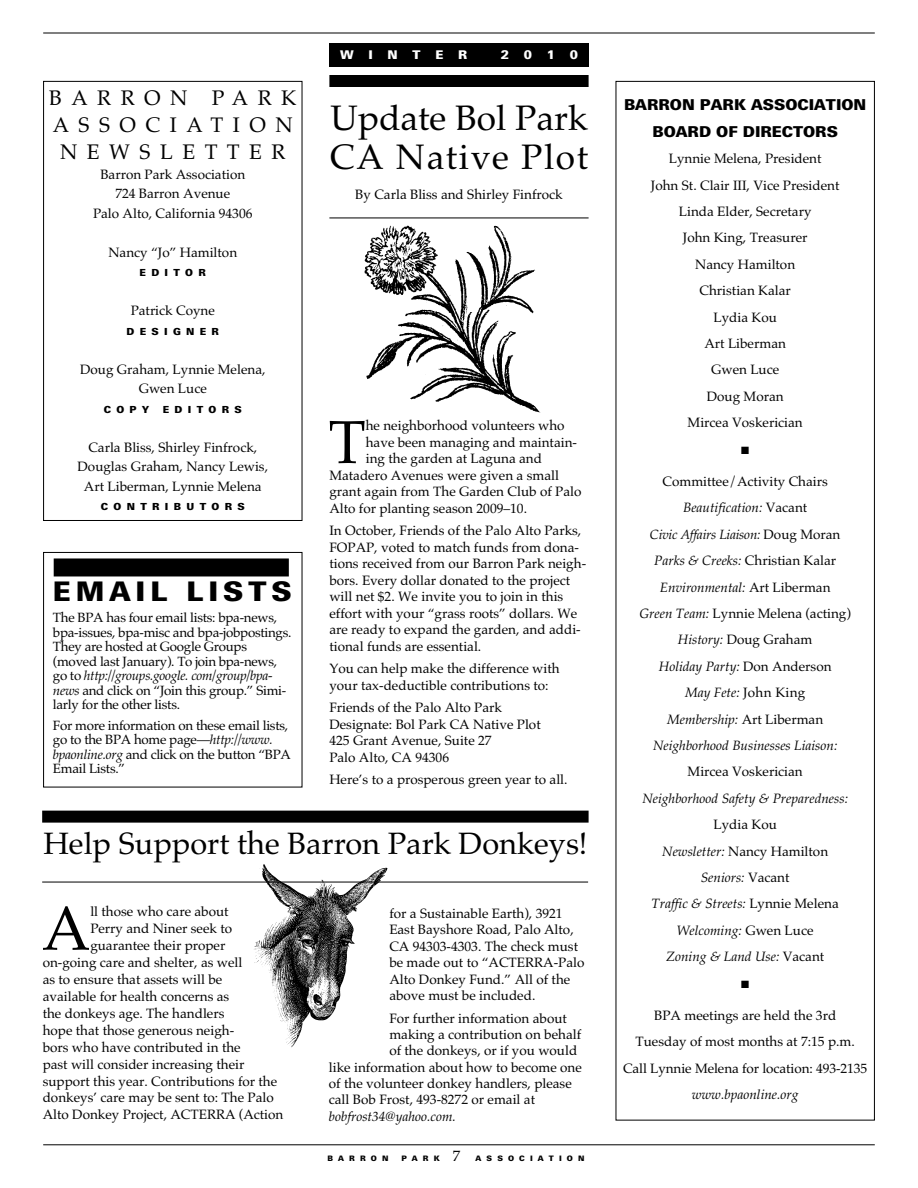
<style>
.page{position:relative;width:918px;height:1188px;background:#fff}
.page>*{position:absolute;margin:0;border:0;box-sizing:border-box;transform-origin:0 0}
.t1{font:62.4px "Palatino";color:#000}
.t2{font:61.05px "Palatino";color:#000}
.t3{font:35.25px/39px "Palatino";color:#000}
.t4{font:30.75px "Palatino";color:#000}
.t5{font:900 27px "Linotype Univers Basic";letter-spacing:.185em;color:#000}
.t6{font:21px/27px "Palatino";letter-spacing:.45em;color:#000;text-align:center}
.t7{font:900 15px/26.4px "Linotype Univers Basic";color:#000;text-align:center}
.t8{font:13.5px/16.5px "Palatino";color:#000;text-align:center}
.t9{font:italic 13.5px/26.4px "Palatino";color:#000;text-align:center}
.t10{font:13.35px/14.5px "Palatino";letter-spacing:-.02em;color:#000}
.t11{font:italic 13.35px "Palatino";letter-spacing:-.015em;color:#000}
.t12{font:900 12px "Linotype Univers Basic";letter-spacing:1.23em;color:#fff}
.t13{font:10.5px "Zapf Dingbats";color:#000}
.t14{font:900 9.75px "Linotype Univers Basic";letter-spacing:.545em;color:#000}
.t15{font:900 7.5px "Linotype Univers Basic";letter-spacing:.685em;color:#000}
.s1{font-style:italic}
.s2{font-family:"Palatino";font-weight:400;font-size:15px}
.s3{font-style:normal;font-size:13.5px}
.s4{font-style:normal}
</style>
<div class="page">
<hr style="left:43px;top:33px;width:832px;height:1px;background:#000">
<hr style="left:43px;top:1145px;width:832px;height:1px;background:#000">
<div style="left:329px;top:43px;width:260px;height:24px;background:#000"></div>
<div style="left:329px;top:75px;width:260px;height:12px;background:#000"></div>
<hr style="left:42px;top:882px;width:546px;height:1px;background:#000">
<hr style="left:329px;top:218px;width:260px;height:1px;background:#000">
<div style="left:42px;top:811px;width:547px;height:12px;background:#000"></div>
<img style="left:364px;top:225px;width:177px;height:188px">
<div style="left:43px;top:552px;width:259px;height:235px;border:1px solid #000"></div>
<div style="left:54px;top:558px;width:235px;height:18px;background:#000"></div>
<div style="left:43px;top:81px;width:259px;height:440px;border:1px solid #000"></div>
<img style="left:253px;top:864px;width:135px;height:183px">
<h3 class="t6" style="left:49px;top:84px;width:249px">BARRON PARK<br>ASSOCIATION<br>NEWSLETTER</h3>
<p class="t8" style="left:93px;top:164px;width:161px;line-height:19.5px">Barron Park Association<br>724 Barron Avenue<br>Palo Alto, California 94306</p>
<p class="t8" style="left:108px;top:244px;width:130px">Nancy “Jo” Hamilton</p>
<p class="t14" style="left:140px;top:269px;width:68px">EDITOR</p>
<p class="t8" style="left:131px;top:302px;width:86px">Patrick Coyne</p>
<p class="t14" style="left:127px;top:328px;width:94px">DESIGNER</p>
<p class="t8" style="left:80px;top:359px;width:187px;line-height:19.5px">Doug Graham, Lynnie Melena,<br>Gwen Luce</p>
<p class="t14" style="left:104px;top:406px;width:47px">COPY</p>
<p class="t14" style="left:163px;top:406px;width:80px">EDITORS</p>
<p class="t8" style="left:78px;top:437px;width:192px;line-height:19.5px">Carla Bliss, Shirley Finfrock,<br>Douglas Graham, Nancy Lewis,<br>Art Liberman, Lynnie Melena</p>
<p class="t14" style="left:101px;top:503px;width:145px">CONTRIBUTORS</p>
<h3 class="t5" style="left:53px;top:582px;width:240px">EMAIL LISTS</h3>
<p class="t10" style="left:53px;top:610px;width:240px">The BPA has four email lists: bpa-news, bpa-issues, bpa-misc and bpa-jobpostings.<br>They are hosted at Google Groups (moved last January). To join bpa-news, go to <span class="s1">http://groups.google. com/group/bpa&shy;news</span> and click on “Join this group.” Simi&shy;larly for the other lists.</p>
<p class="t10" style="left:53px;top:718px;width:240px">For more information on these email lists, go to the BPA home page—<span class="s1">http://www. bpaonline.org</span> and click on the button “BPA Email Lists.”</p>
<p class="t12" style="left:340px;top:50px;width:129px">WINTER</p>
<p class="t12" style="left:501px;top:50px;width:79px">2010</p>
<h3 class="t3" style="left:330px;top:98px;width:260px">Update Bol Park<br>CA Native Plot</h3>
<p class="t8" style="left:355px;top:186px;width:209px">By Carla Bliss and Shirley Finfrock</p>
<h2 class="t2" style="left:328px;top:406px;width:39px">T</h2>
<p class="t8" style="left:366px;top:417px;width:200px">he neighborhood volunteers who</p>
<p class="t8" style="left:366px;top:434px;width:213px">have been managing and maintain-</p>
<p class="t8" style="left:366px;top:450px;width:178px">ing the garden at Laguna and</p>
<p class="t8" style="left:329px;top:467px;width:231px">Matadero Avenues were given a small</p>
<p class="t8" style="left:329px;top:483px;width:254px">grant again from The Garden Club of Palo</p>
<p class="t8" style="left:329px;top:500px;width:199px">Alto for planting season 2009–10.</p>
<p class="t8" style="left:329px;top:522px;width:258px;text-align:left">In October, Friends of the Palo Alto Parks, FOPAP, voted to match funds from dona&shy;tions received from our Barron Park neigh&shy;bors. Every dollar donated to the project will net $2. We invite you to join in this effort with your “grass roots” dollars. We are ready to expand the garden, and addi&shy;tional funds are essential.</p>
<p class="t8" style="left:329px;top:660px;width:232px;text-align:left">You can help make the difference with your tax-deductible contributions to:</p>
<p class="t8" style="left:329px;top:699px;width:213px;text-align:left">Friends of the Palo Alto Park<br>Designate: Bol Park CA Native Plot<br>425 Grant Avenue, Suite 27<br>Palo Alto, CA 94306</p>
<p class="t8" style="left:329px;top:771px;width:240px">Here’s to a prosperous green year to all.</p>
<h3 class="t4" style="left:43px;top:825px;width:546px">Help Support the Barron Park Donkeys!</h3>
<h1 class="t1" style="left:42px;top:892px;width:50px">A</h1>
<p class="t8" style="left:90px;top:903px;width:140px">ll those who care about</p>
<p class="t8" style="left:90px;top:920px;width:143px">Perry and Niner seek to</p>
<p class="t8" style="left:90px;top:937px;width:137px">guarantee their proper</p>
<p class="t8" style="left:43px;top:954px;width:201px">on-going care and shelter, as well</p>
<p class="t8" style="left:43px;top:971px;width:181px">as to ensure that assets will be</p>
<p class="t8" style="left:43px;top:988px;width:188px">available for health concerns as</p>
<p class="t8" style="left:43px;top:1005px;width:183px">the donkeys age. The handlers</p>
<p class="t8" style="left:43px;top:1022px;width:193px">hope that those generous neigh-</p>
<p class="t8" style="left:43px;top:1039px;width:200px">bors who have contributed in the</p>
<p class="t8" style="left:43px;top:1056px;width:203px">past will consider increasing their</p>
<p class="t8" style="left:43px;top:1073px;width:236px">support this year. Contributions for the</p>
<p class="t8" style="left:43px;top:1090px;width:233px">donkeys’ care may be sent to: The Palo</p>
<p class="t8" style="left:43px;top:1107px;width:242px">Alto Donkey Project, ACTERRA (Action</p>
<p class="t8" style="left:389px;top:905px;width:197px;text-align:left">for a Sustainable Earth), 3921<br>East Bayshore Road, Palo Alto,<br>CA 94303-4303. The check must be made out to “ACTERRA-Palo<br>Alto Donkey Fund.” All of the above must be included.</p>
<p class="t8" style="left:389px;top:1010px;width:179px">For further information about</p>
<p class="t8" style="left:389px;top:1026px;width:193px">making a contribution on behalf</p>
<p class="t8" style="left:389px;top:1042px;width:189px">of the donkeys, or if you would</p>
<p class="t8" style="left:329px;top:1059px;width:255px">like information about how to become one</p>
<p class="t8" style="left:329px;top:1075px;width:244px">of the volunteer donkey handlers, please</p>
<p class="t8" style="left:329px;top:1092px;width:208px">call Bob Frost, 493-8272 or email at</p>
<p class="t9" style="left:329px;top:1103px;width:129px">bobfrost34@yahoo.com.</p>
<p class="t15" style="left:327px;top:1156px;width:63px">BARRON</p>
<p class="t15" style="left:401px;top:1156px;width:185px">PARK <span class="s2">7</span> ASSOCIATION</p>
<p class="t7" style="left:624px;top:93px;width:244px">BARRON PARK ASSOCIATION<br>BOARD OF DIRECTORS</p>
<p class="t8" style="left:651px;top:145px;width:190px;line-height:26.4px">Lynnie Melena, President<br>John St. Clair III, Vice President<br>Linda Elder, Secretary<br>John King, Treasurer<br>Nancy Hamilton<br>Christian Kalar<br>Lydia Kou<br>Art Liberman<br>Gwen Luce<br>Doug Moran<br>Mircea Voskerician</p>
<p class="t13" style="left:741px;top:444px;width:9px">■</p>
<p class="t8" style="left:662px;top:468px;width:167px;line-height:26.4px">Committee/Activity Chairs<br><span class="s1">Beautification:</span> Vacant</p>
<p class="t11" style="left:650px;top:526px;width:192px">Civic Affairs Liaison: <span class="s3">Doug Moran</span></p>
<p class="t9" style="left:640px;top:547px;width:213px">Parks &amp; Creeks: <span class="s4">Christian Kalar<br></span>Environmental: <span class="s4">Art Liberman<br></span>Green Team: <span class="s4">Lynnie Melena (acting)<br></span>History: <span class="s4">Doug Graham<br></span>Holiday Party: <span class="s4">Don Anderson<br></span>May Fete: <span class="s4">John King<br></span>Membership: <span class="s4">Art Liberman<br></span>Neighborhood Businesses Liaison:</p>
<p class="t8" style="left:688px;top:764px;width:117px">Mircea Voskerician</p>
<p class="t9" style="left:642px;top:785px;width:207px">Neighborhood Safety &amp; Preparedness:</p>
<p class="t9" style="left:652px;top:811px;width:189px"><span class="s4">Lydia Kou<br></span>Newsletter: <span class="s4">Nancy Hamilton<br></span>Seniors: <span class="s4">Vacant<br></span>Traffic &amp; Streets: <span class="s4">Lynnie Melena<br></span>Welcoming: <span class="s4">Gwen Luce<br></span>Zoning &amp; Land Use: <span class="s4">Vacant</span></p>
<p class="t13" style="left:741px;top:978px;width:9px">■</p>
<p class="t8" style="left:623px;top:1002px;width:246px;line-height:26.4px">BPA meetings are held the 3rd<br>Tuesday of most months at 7:15 p.m.<br>Call Lynnie Melena for location: 493-2135</p>
<p class="t9" style="left:692px;top:1081px;width:108px">www.bpaonline.org</p>
</div>
